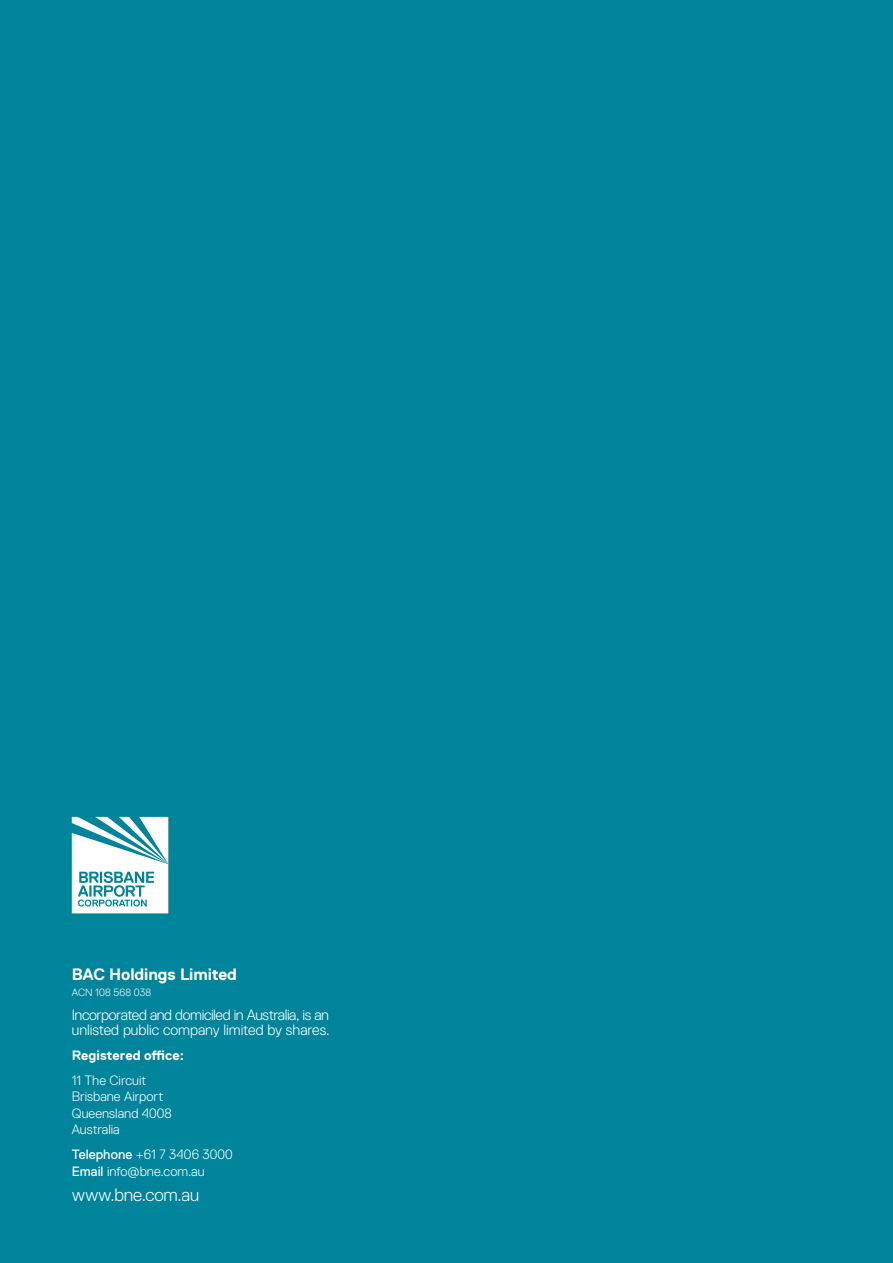
<style>
.page{position:relative;width:893px;height:1263px;background:#00849b}
.page>*{position:absolute;margin:0;border:0;box-sizing:border-box;transform-origin:0 0}
.BAC_AR_-_body{font:300 18px "Replica Std";letter-spacing:-.01em;color:#fff}
.BAC_AR_-_body-2{font:700 16.5px "Replica Std";letter-spacing:-.005em;color:#fff}
.BAC_AR_-_body-3{font:300 15px/15px "Replica Std";letter-spacing:-.025em;color:#fff}
.BAC_AR_-_body-4{font:300 13.5px/16.5px "Replica Std";color:#fff}
.BAC_AR_-_body-5{font:700 13.5px "Replica Std";letter-spacing:.005em;color:#fff}
.BAC_AR_-_body-6{font:300 10.5px "Replica Std";letter-spacing:.015em;color:#fff}
.s1{font-weight:400}
</style>
<div class="page">
<svg style="left:72px;top:817px;width:96px;height:96px"></svg>
<p class="BAC_AR_-_body-2" style="left:72px;top:965px;width:167px">BAC Holdings Limited</p>
<p class="BAC_AR_-_body-6" style="left:72px;top:987px;width:81px">ACN 108 568 038</p>
<p class="BAC_AR_-_body-3" style="left:72px;top:1007px;width:260px">Incorporated and domiciled in Australia, is an unlisted public company limited by shares.</p>
<p class="BAC_AR_-_body-5" style="left:72px;top:1047px;width:114px">Registered office:</p>
<p class="BAC_AR_-_body-4" style="left:72px;top:1072px;width:102px">11 The Circuit<br>Brisbane Airport<br>Queensland 4008<br>Australia</p>
<p class="BAC_AR_-_body-4" style="left:72px;top:1146px;width:163px"><span class="s1">Telephone</span> +61 7 3406 3000<br><span class="s1">Email</span> info@bne.com.au</p>
<p class="BAC_AR_-_body" style="left:72px;top:1184px;width:129px">www.bne.com.au</p>
</div>
